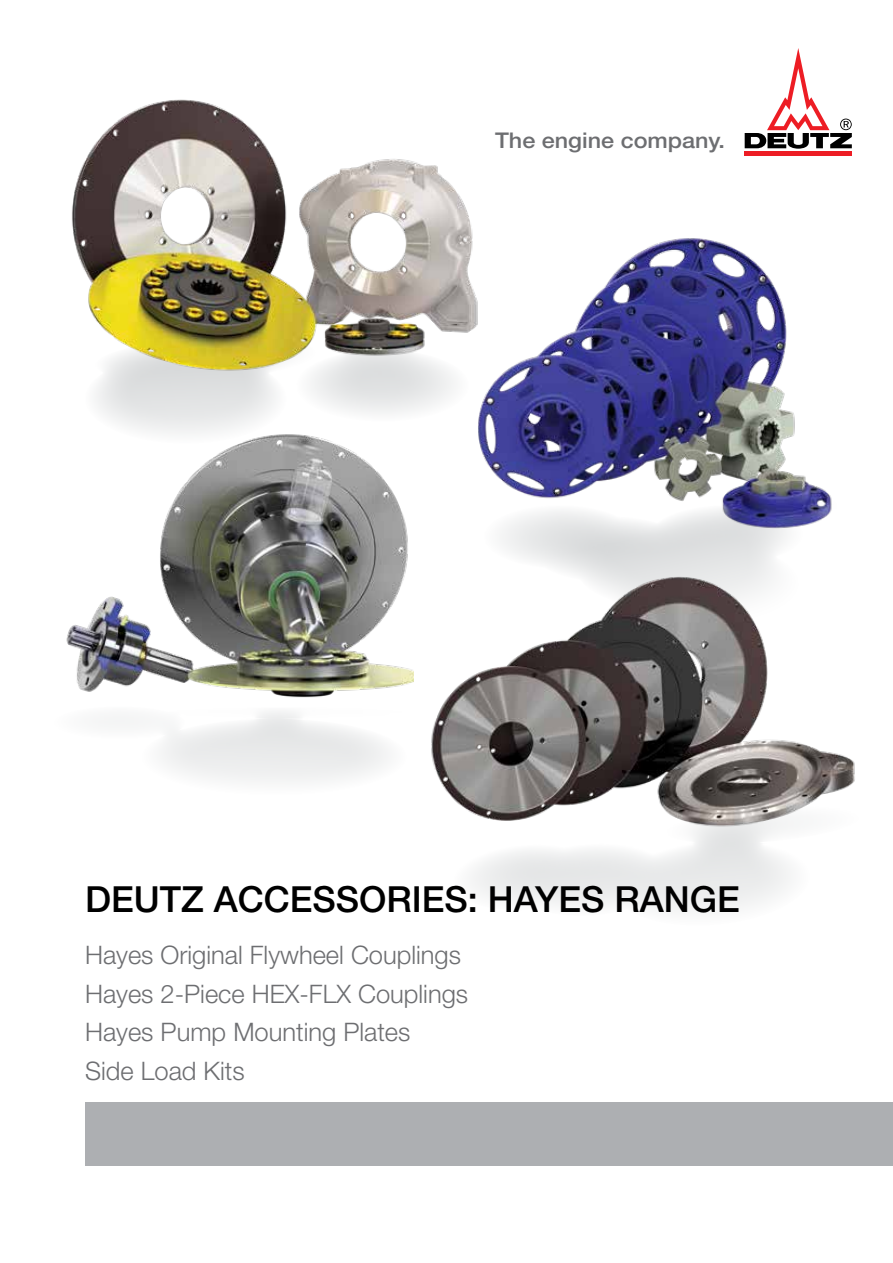
<style>
.page{position:relative;width:893px;height:1263px;background:#fff}
.page>*{position:absolute;margin:0;border:0;box-sizing:border-box;transform-origin:0 0}
.t1{font:500 36px "Helvetica Neue";color:#000}
.t2{font:300 25.5px/38.5px "Helvetica Neue";color:#6d6e71}
.t3{font:500 21.6px "Helvetica Neue";color:#6d6e71;scale:1.08 1}
</style>
<div class="page">
<svg style="left:472px;top:846px;width:318px;height:66px;fill:#edeeee"></svg>
<svg style="left:503px;top:542px;width:280px;height:22px;fill:#e0e1e2"></svg>
<svg style="left:95px;top:390px;width:357px;height:29px"></svg>
<img style="left:72px;top:99px;width:393px;height:291px">
<img style="left:66px;top:419px;width:347px;height:279px">
<img style="left:431px;top:564px;width:424px;height:282px">
<img style="left:465px;top:206px;width:367px;height:336px">
<div style="left:85px;top:1102px;width:808px;height:63px;background:#adafb2"></div>
<svg style="left:104px;top:711px;width:284px;height:71px"></svg>
<hr style="left:745px;top:151px;width:107px;height:4px;background:#ed1d24">
<svg style="left:745px;top:48px;width:107px;height:101px"></svg>
<p class="t3" style="left:495px;top:128px;width:215px">The engine company.</p>
<h1 class="t1" style="left:85px;top:877px;width:656px">DEUTZ ACCESSORIES: HAYES RANGE</h1>
<p class="t2" style="left:85px;top:935px;width:385px">Hayes Original Flywheel Couplings<br>Hayes 2-Piece HEX-FLX Couplings<br>Hayes Pump Mounting Plates<br>Side Load Kits</p>
</div>
